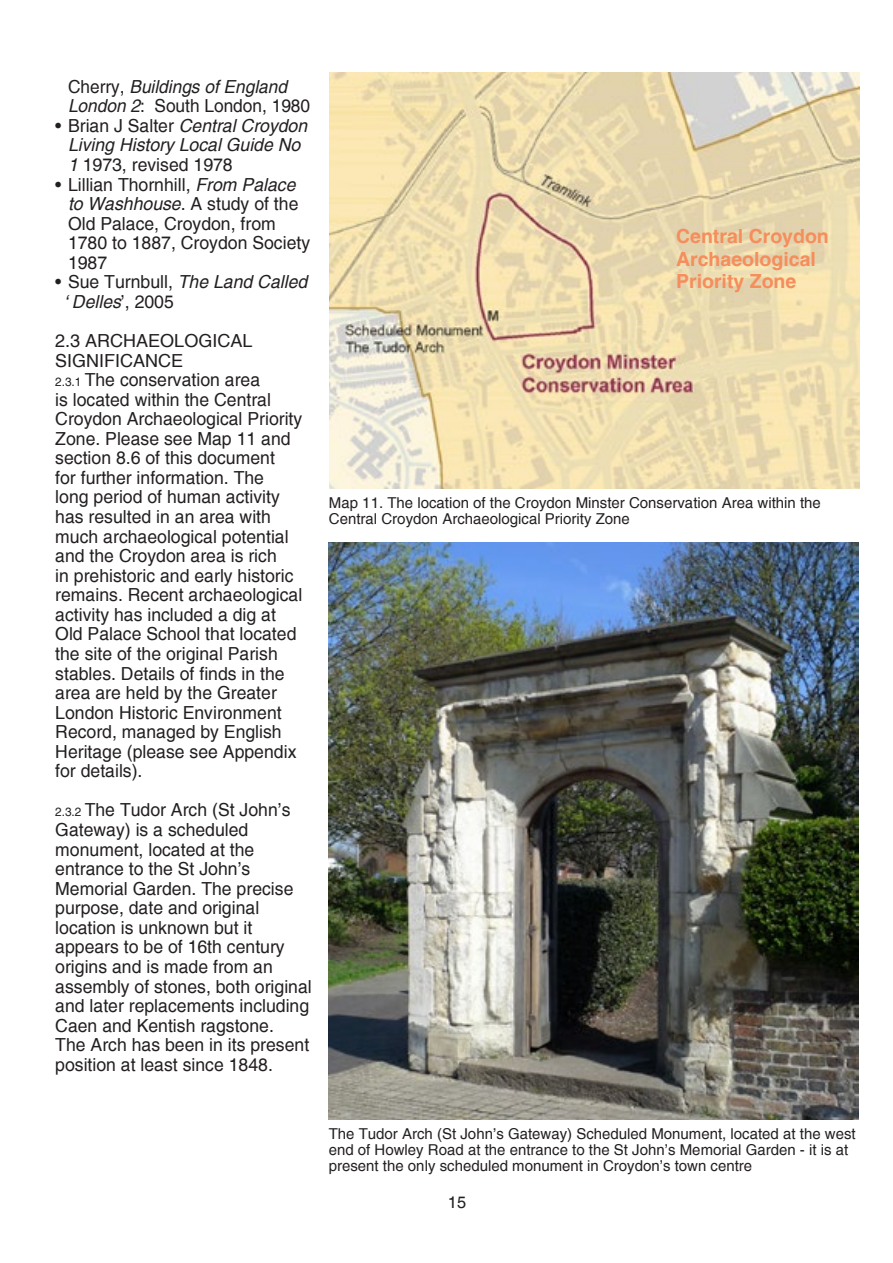
<style>
.page{position:relative;width:893px;height:1263px;background:#fff}
.page>*{position:absolute;margin:0;border:0;box-sizing:border-box;transform-origin:0 0}
._5_3_Map_labels__vie{font:700 19.5px/22.5px "Helvetica";color:#f68d5c}
._3_2_Body_Text_Numbe{font:18px/19.5px "Helvetica";color:#231f20}
.t1{font:italic 18px/19.5px "Helvetica";color:#231f20}
.t2{font:italic 18px/19.5px "Helvetica";color:#231f20;scale:.96 1}
._2_3_Sub_Headings{font:18px/19.5px "Helvetica";color:#231f20}
.t3{font:16.5px "Helvetica";color:#231f20}
._5_1_Captions_black{font:15px/15.6px "Helvetica";color:#231f20}
.s1{font-style:normal}
.s2{font-style:italic}
.s3{font-size:12px}
</style>
<div class="page">
<img style="left:329px;top:542px;width:530px;height:578px">
<img style="left:329px;top:73px;width:530px;height:416px">
<p class="t2" style="left:68px;top:77px;width:254px"><span class="s1">Cherry,</span> Buildings of England<br>London 2<span class="s1">: South London, 1980</span></p>
<p class="t1" style="left:68px;top:116px;width:241px;text-indent:-13px"><span class="s1">• Brian J Salter</span> Central Croydon<br>Living History Local Guide No<br>1 <span class="s1">1973, revised 1978</span></p>
<p class="_3_2_Body_Text_Numbe" style="left:68px;top:175px;width:244px;text-indent:-13px">• Lillian Thornhill, <span class="s2">From Palace to Washhouse</span>. A study of the<br>Old Palace, Croydon, from<br>1780 to 1887, Croydon Society<br>1987</p>
<p class="t1" style="left:68px;top:273px;width:241px;text-indent:-13px"><span class="s1">• Sue Turnbull,</span> The Land Called ‘Delles<span class="s1">’, 2005</span></p>
<p class="_2_3_Sub_Headings" style="left:55px;top:331px;width:199px">2.3 ARCHAEOLOGICAL<br>SIGNIFICANCE</p>
<p class="_3_2_Body_Text_Numbe" style="left:55px;top:371px;width:249px"><span class="s3">2.3.1</span> The conservation area<br>is located within the Central<br>Croydon Archaeological Priority<br>Zone. Please see Map 11 and section 8.6 of this document<br>for further information. The<br>long period of human activity has resulted in an area with much archaeological potential and the Croydon area is rich<br>in prehistoric and early historic remains. Recent archaeological activity has included a dig at<br>Old Palace School that located the site of the original Parish stables. Details of finds in the area are held by the Greater<br>London Historic Environment<br>Record, managed by English<br>Heritage (please see Appendix for details).</p>
<p class="_3_2_Body_Text_Numbe" style="left:55px;top:801px;width:258px"><span class="s3">2.3.2</span> The Tudor Arch (St John’s<br>Gateway) is a scheduled monument, located at the entrance to the St John’s<br>Memorial Garden. The precise purpose, date and original location is unknown but it appears to be of 16th century origins and is made from an assembly of stones, both original and later replacements including<br>Caen and Kentish ragstone.<br>The Arch has been in its present position at least since 1848.</p>
<p class="_5_3_Map_labels__vie" style="left:676px;top:226px;width:154px">Central Croydon<br>Archaeological<br>Priority Zone</p>
<p class="_5_1_Captions_black" style="left:329px;top:495px;width:493px">Map 11. The location of the Croydon Minster Conservation Area within the<br>Central Croydon Archaeological Priority Zone</p>
<p class="_5_1_Captions_black" style="left:329px;top:1127px;width:528px">The Tudor Arch (St John’s Gateway) Scheduled Monument, located at the west end of Howley Road at the entrance to the St John’s Memorial Garden - it is at present the only scheduled monument in Croydon’s town centre</p>
<p class="t3" style="left:448px;top:1192px;width:20px">15</p>
</div>
